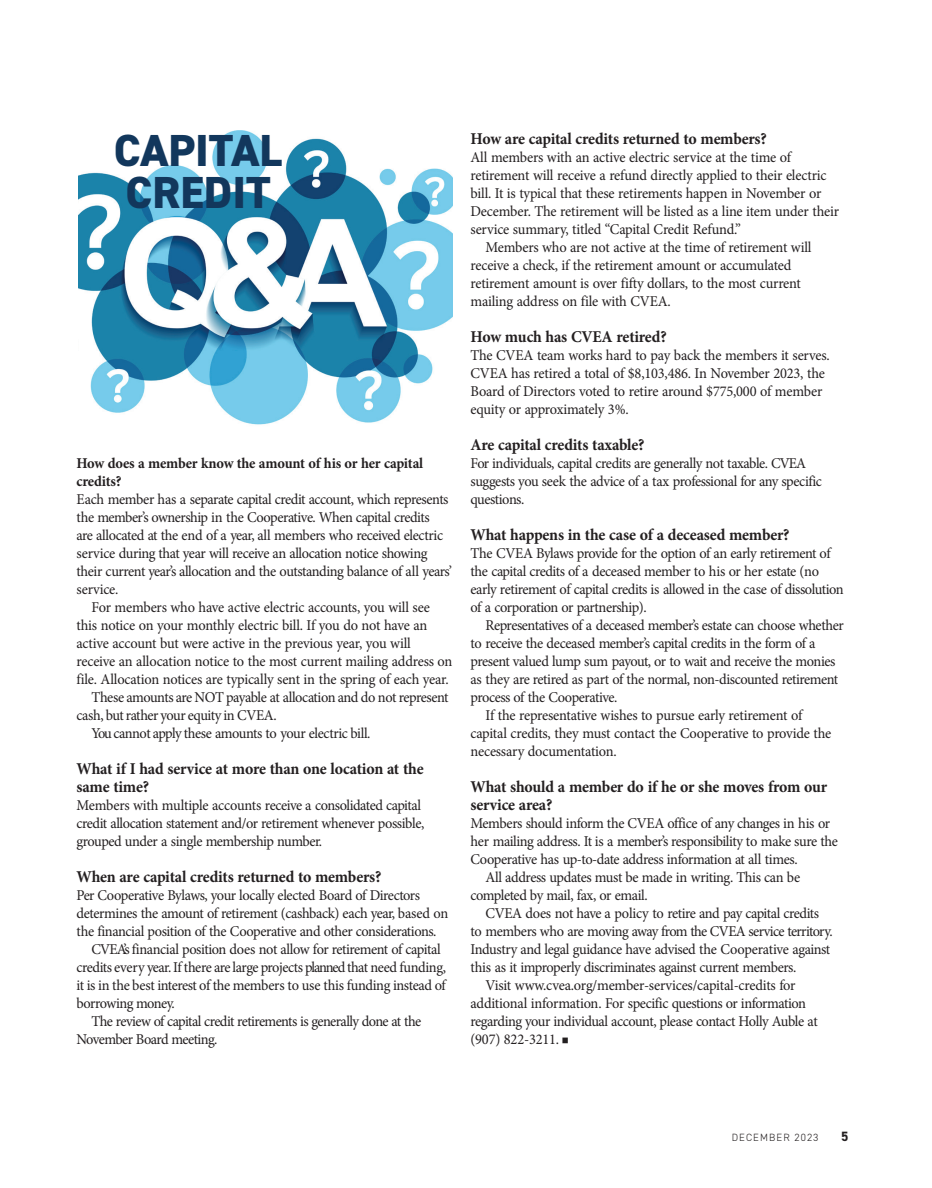
<style>
.page{position:relative;width:932px;height:1188px;background:#fff}
.page>*{position:absolute;margin:0;border:0;box-sizing:border-box;transform-origin:0 0}
.t1{font:800 45px/42px "DIN2014";color:#12375c}
.t2{font:700 16.5px/18px "Minion Pro";letter-spacing:-.015em;color:#231f20;scale:.96 1}
.t3{font:15px/18px "Minion Pro";letter-spacing:-.025em;color:#231f20;scale:.96 1}
.t4{font:700 15px/18px "Minion Pro";letter-spacing:-.015em;color:#231f20;scale:.96 1}
.t5{font:700 13.5px "DIN2014";color:#231f20}
.t6{font:300 10.5px "DIN2014";letter-spacing:.11em;color:#231f20}
</style>
<div class="page">
<img style="left:78px;top:130px;width:374px;height:295px">
<h1 class="t1" style="left:114px;top:129px;width:170px">CAPITAL<br>CREDIT</h1>
<p class="t4" style="left:76px;top:454px;width:363px">How does a member know the amount of his or her capital credits?</p>
<p class="t3" style="left:76px;top:490px;width:392px">Each member has a separate capital credit account, which represents the member’s ownership in the Cooperative. When capital credits<br>are allocated at the end of a year, all members who received electric service during that year will receive an allocation notice showing their current year’s allocation and the outstanding balance of all years’ service.</p>
<p class="t3" style="left:92px;top:598px;width:354px">For members who have active electric accounts, you will see</p>
<p class="t3" style="left:76px;top:616px;width:367px">this notice on your monthly electric bill. If you do not have an</p>
<p class="t3" style="left:76px;top:634px;width:350px">active account but were active in the previous year, you will</p>
<p class="t3" style="left:76px;top:652px;width:393px">receive an allocation notice to the most current mailing address on</p>
<p class="t3" style="left:76px;top:670px;width:389px">file. Allocation notices are typically sent in the spring of each year.</p>
<p class="t3" style="left:92px;top:688px;width:373px">These amounts are NOT payable at allocation and do not represent</p>
<p class="t3" style="left:76px;top:706px;width:210px">cash, but rather your equity in CVEA.</p>
<p class="t3" style="left:92px;top:724px;width:292px">You cannot apply these amounts to your electric bill.</p>
<p class="t2" style="left:76px;top:760px;width:363px">What if I had service at more than one location at the same time?</p>
<p class="t3" style="left:76px;top:796px;width:364px">Members with multiple accounts receive a consolidated capital credit allocation statement and/or retirement whenever possible, grouped under a single membership number.</p>
<p class="t2" style="left:76px;top:868px;width:319px">When are capital credits returned to members?</p>
<p class="t3" style="left:76px;top:886px;width:359px">Per Cooperative Bylaws, your locally elected Board of Directors</p>
<p class="t3" style="left:76px;top:904px;width:388px">determines the amount of retirement (cashback) each year, based on</p>
<p class="t3" style="left:76px;top:922px;width:376px">the financial position of the Cooperative and other considerations.</p>
<p class="t3" style="left:92px;top:940px;width:365px">CVEA’s financial position does not allow for retirement of capital</p>
<p class="t3" style="left:76px;top:958px;width:386px">credits every year. If there are large projects planned that need funding,</p>
<p class="t3" style="left:76px;top:976px;width:386px">it is in the best interest of the members to use this funding instead of</p>
<p class="t3" style="left:76px;top:994px;width:104px">borrowing money.</p>
<p class="t3" style="left:92px;top:1012px;width:345px">The review of capital credit retirements is generally done at the</p>
<p class="t3" style="left:76px;top:1030px;width:148px">November Board meeting.</p>
<p class="t2" style="left:470px;top:130px;width:310px">How are capital credits returned to members?</p>
<p class="t3" style="left:470px;top:148px;width:335px">All members with an active electric service at the time of</p>
<p class="t3" style="left:470px;top:166px;width:372px">retirement will receive a refund directly applied to their electric</p>
<p class="t3" style="left:470px;top:184px;width:367px">bill. It is typical that these retirements happen in November or</p>
<p class="t3" style="left:470px;top:202px;width:385px">December. The retirement will be listed as a line item under their</p>
<p class="t3" style="left:470px;top:220px;width:283px">service summary, titled “Capital Credit Refund.”</p>
<p class="t3" style="left:485px;top:238px;width:341px">Members who are not active at the time of retirement will</p>
<p class="t3" style="left:470px;top:256px;width:336px">receive a check, if the retirement amount or accumulated</p>
<p class="t3" style="left:470px;top:274px;width:346px">retirement amount is over fifty dollars, to the most current</p>
<p class="t3" style="left:470px;top:292px;width:210px">mailing address on file with CVEA.</p>
<p class="t2" style="left:470px;top:328px;width:206px">How much has CVEA retired?</p>
<p class="t3" style="left:470px;top:346px;width:376px">The CVEA team works hard to pay back the members it serves.<br>CVEA has retired a total of $8,103,486. In November 2023, the Board of Directors voted to retire around $775,000 of member equity or approximately 3%.</p>
<p class="t2" style="left:470px;top:436px;width:183px">Are capital credits taxable?</p>
<p class="t3" style="left:470px;top:454px;width:368px">For individuals, capital credits are generally not taxable. CVEA suggests you seek the advice of a tax professional for any specific questions.</p>
<p class="t2" style="left:470px;top:526px;width:334px">What happens in the case of a deceased member?</p>
<p class="t3" style="left:470px;top:544px;width:390px">The CVEA Bylaws provide for the option of an early retirement of the capital credits of a deceased member to his or her estate (no early retirement of capital credits is allowed in the case of dissolution of a corporation or partnership).</p>
<p class="t3" style="left:485px;top:616px;width:375px">Representatives of a deceased member’s estate can choose whether</p>
<p class="t3" style="left:470px;top:634px;width:361px">to receive the deceased member’s capital credits in the form of a</p>
<p class="t3" style="left:470px;top:652px;width:382px">present valued lump sum payout, or to wait and receive the monies</p>
<p class="t3" style="left:470px;top:670px;width:384px">as they are retired as part of the normal, non-discounted retirement</p>
<p class="t3" style="left:470px;top:688px;width:154px">process of the Cooperative.</p>
<p class="t3" style="left:485px;top:706px;width:331px">If the representative wishes to pursue early retirement of</p>
<p class="t3" style="left:470px;top:724px;width:377px">capital credits, they must contact the Cooperative to provide the</p>
<p class="t3" style="left:470px;top:742px;width:154px">necessary documentation.</p>
<p class="t2" style="left:470px;top:778px;width:373px">What should a member do if he or she moves from our service area?</p>
<p class="t3" style="left:470px;top:814px;width:376px">Members should inform the CVEA office of any changes in his or</p>
<p class="t3" style="left:470px;top:832px;width:384px">her mailing address. It is a member’s responsibility to make sure the</p>
<p class="t3" style="left:470px;top:850px;width:342px">Cooperative has up-to-date address information at all times.</p>
<p class="t3" style="left:485px;top:868px;width:329px">All address updates must be made in writing. This can be</p>
<p class="t3" style="left:470px;top:886px;width:186px">completed by mail, fax, or email.</p>
<p class="t3" style="left:485px;top:904px;width:349px">CVEA does not have a policy to retire and pay capital credits</p>
<p class="t3" style="left:470px;top:922px;width:379px">to members who are moving away from the CVEA service territory.</p>
<p class="t3" style="left:470px;top:940px;width:376px">Industry and legal guidance have advised the Cooperative against</p>
<p class="t3" style="left:470px;top:958px;width:341px">this as it improperly discriminates against current members.</p>
<p class="t3" style="left:485px;top:976px;width:324px">Visit www.cvea.org/member-services/capital-credits for</p>
<p class="t3" style="left:470px;top:994px;width:351px">additional information. For specific questions or information</p>
<p class="t3" style="left:470px;top:1012px;width:363px">regarding your individual account, please contact Holly Auble at</p>
<p class="t3" style="left:470px;top:1030px;width:104px">(907) 822-3211. ■</p>
<p class="t6" style="left:731px;top:1131px;width:88px">DECEMBER 2023</p>
<p class="t5" style="left:841px;top:1128px;width:9px">5</p>
</div>
